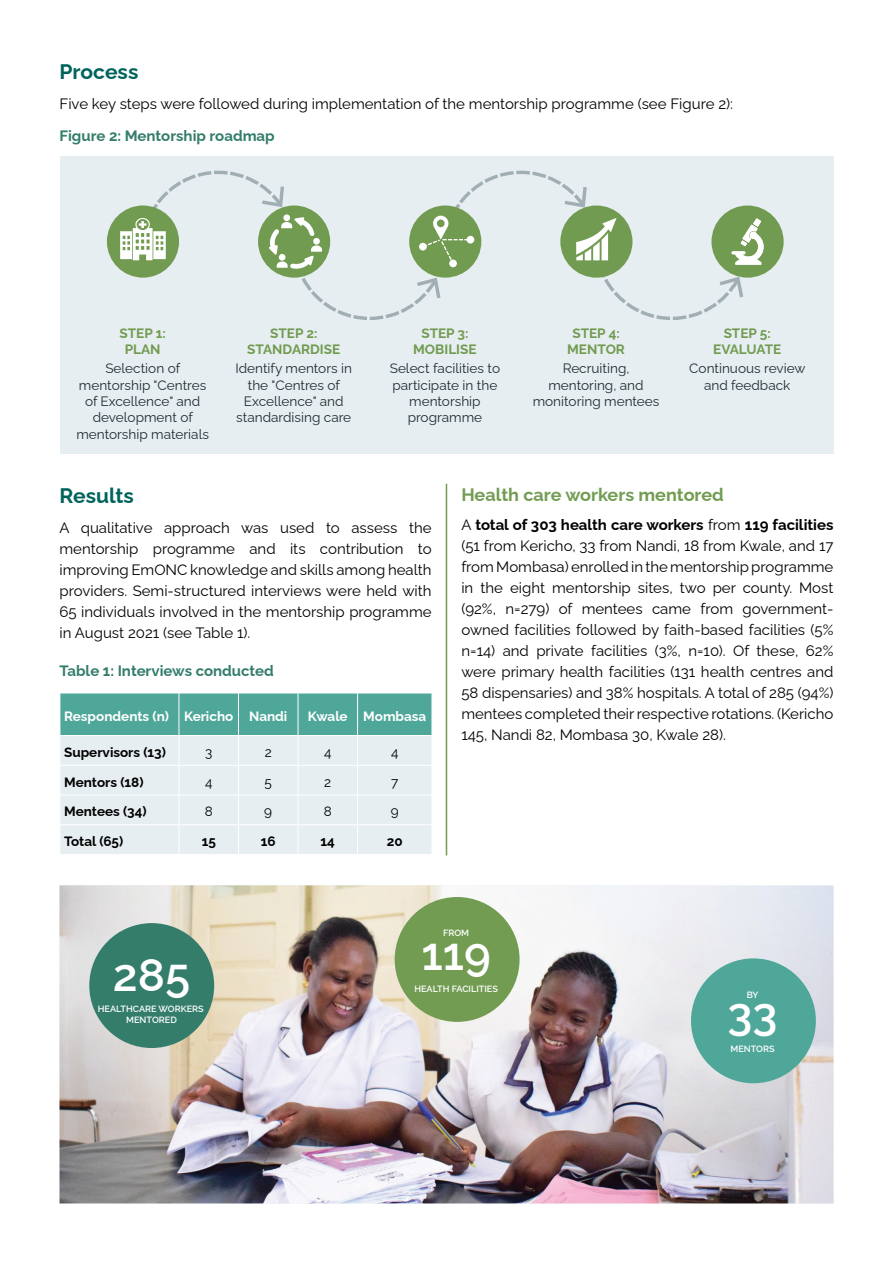
<style>
.page{position:relative;width:893px;height:1263px;background:#fff}
.page>*{position:absolute;margin:0;border:0;box-sizing:border-box;transform-origin:0 0}
.t1{font:600 45.45px "Raleway";color:#fff}
.t2{font:700 21px "Raleway";color:#00645c}
.t3{font:700 18px "Raleway";color:#729c52}
.t4{font:15px/21px "Raleway";color:#000;text-align:justify}
.t5{font:700 15px "Raleway";color:#337d6a}
.t6{font:13.65px/16.4px "Raleway";color:#1f2d31;text-align:center}
.t7{font:700 13.65px/16.4px "Raleway";color:#729b52;text-align:center}
.t8{font:700 13.5px "Raleway";color:#000}
.t9{font:700 13.5px "Raleway";color:#fff}
.t10{font:13.5px "Raleway";color:#000}
.t11{font:600 9.15px/10.6px "Raleway";color:#fff;text-align:center}
.s1{font-weight:700}
</style>
<div class="page">
<img style="left:60px;top:885px;width:773px;height:318px">
<div style="left:89px;top:923px;width:125px;height:125px;background:#337d6a;border-radius:50%"></div>
<hr style="left:446px;top:484px;width:1px;height:371px;background:#729c52">
<div style="left:395px;top:897px;width:125px;height:125px;background:#729c52;border-radius:50%"></div>
<div style="left:691px;top:958px;width:125px;height:125px;background:#4fa799;border-radius:50%"></div>
<div style="left:60px;top:156px;width:773px;height:298px;background:#e7eef1"></div>
<div style="left:107px;top:205px;width:72px;height:73px;background:#729b52;border-radius:50%"></div>
<div style="left:711px;top:205px;width:73px;height:73px;background:#729b52;border-radius:50%"></div>
<svg style="left:120px;top:170px;width:644px;height:150px"></svg>
<svg style="left:60px;top:693px;width:372px;height:161px;background:#c1dcdb"></svg>
<h2 class="t2" style="left:60px;top:55px;width:80px">Process</h2>
<p class="t4" style="left:60px;top:91px;width:675px">Five key steps were followed during implementation of the mentorship programme (see Figure 2):</p>
<p class="t5" style="left:60px;top:123px;width:217px">Figure 2: Mentorship roadmap</p>
<p class="t7" style="left:119px;top:323px;width:48px">STEP 1:<br>PLAN</p>
<p class="t6" style="left:76px;top:359px;width:134px">Selection of mentorship "Centres of Excellence" and development of mentorship materials</p>
<p class="t7" style="left:247px;top:323px;width:94px">STEP 2:<br>STANDARDISE</p>
<p class="t6" style="left:236px;top:359px;width:118px">Identify mentors in the "Centres of<br>Excellence" and standardising care</p>
<p class="t7" style="left:413px;top:323px;width:65px">STEP 3:<br>MOBILISE</p>
<p class="t6" style="left:390px;top:359px;width:112px">Select facilities to participate in the mentorship programme</p>
<p class="t7" style="left:567px;top:323px;width:59px">STEP 4:<br>MENTOR</p>
<p class="t6" style="left:533px;top:359px;width:128px">Recruiting, mentoring, and monitoring mentees</p>
<p class="t7" style="left:713px;top:323px;width:70px">STEP 5:<br>EVALUATE</p>
<p class="t6" style="left:689px;top:359px;width:118px">Continuous review and feedback</p>
<h2 class="t2" style="left:60px;top:479px;width:76px">Results</h2>
<p class="t4" style="left:60px;top:515px;width:374px">A qualitative approach was used to assess the mentorship programme and its contribution to improving EmONC knowledge and skills among health providers. Semi-structured interviews were held with 65 individuals involved in the mentorship programme in August 2021 (see Table 1).</p>
<p class="t5" style="left:60px;top:659px;width:216px">Table 1: Interviews conducted</p>
<p class="t9" style="left:64px;top:705px;width:225px">Respondents (n) Kericho Nandi</p>
<p class="t9" style="left:308px;top:705px;width:120px">Kwale Mombasa</p>
<p class="t8" style="left:64px;top:741px;width:103px">Supervisors (13)</p>
<p class="t10" style="left:205px;top:741px;width:9px">3</p>
<p class="t10" style="left:265px;top:741px;width:9px">2</p>
<p class="t10" style="left:324px;top:741px;width:9px">4</p>
<p class="t10" style="left:391px;top:741px;width:9px">4</p>
<p class="t8" style="left:64px;top:771px;width:81px">Mentors (18)</p>
<p class="t10" style="left:205px;top:771px;width:9px">4</p>
<p class="t10" style="left:265px;top:771px;width:9px">5</p>
<p class="t10" style="left:324px;top:771px;width:9px">2</p>
<p class="t10" style="left:391px;top:771px;width:9px">7</p>
<p class="t8" style="left:64px;top:801px;width:84px">Mentees (34)</p>
<p class="t10" style="left:205px;top:801px;width:10px">8</p>
<p class="t10" style="left:264px;top:801px;width:9px">9</p>
<p class="t10" style="left:324px;top:801px;width:10px">8</p>
<p class="t10" style="left:391px;top:801px;width:9px">9</p>
<p class="t8" style="left:64px;top:830px;width:61px">Total (65)</p>
<p class="t8" style="left:202px;top:830px;width:16px">15</p>
<p class="t8" style="left:261px;top:830px;width:16px">16</p>
<p class="t8" style="left:321px;top:830px;width:16px">14</p>
<p class="t8" style="left:387px;top:830px;width:17px">20</p>
<p class="t3" style="left:461px;top:480px;width:264px">Health care workers mentored</p>
<p class="t4" style="left:461px;top:513px;width:374px">A <span class="s1">total of 303 health care workers</span> from <span class="s1">119 facilities </span>(51 from Kericho, 33 from Nandi, 18 from Kwale, and 17 from Mombasa) enrolled in the mentorship programme in the eight mentorship sites, two per county. Most (92%, n=279) of mentees came from government&shy;owned facilities followed by faith-based facilities (5% n=14) and private facilities (3%, n=10). Of these, 62% were primary health facilities (131 health centres and 58 dispensaries) and 38% hospitals. A total of 285 (94%) mentees completed their respective rotations. (Kericho 145, Nandi 82, Mombasa 30, Kwale 28).</p>
<h1 class="t1" style="left:113px;top:939px;width:79px">285</h1>
<p class="t11" style="left:98px;top:1003px;width:107px">HEALTHCARE WORKERS<br>MENTORED</p>
<p class="t11" style="left:443px;top:926px;width:27px">FROM</p>
<h1 class="t1" style="left:421px;top:918px;width:71px">119</h1>
<p class="t11" style="left:414px;top:982px;width:85px">HEALTH FACILITIES</p>
<p class="t11" style="left:747px;top:989px;width:13px">BY</p>
<h1 class="t1" style="left:728px;top:978px;width:51px">33</h1>
<p class="t11" style="left:730px;top:1042px;width:46px">MENTORS</p>
</div>
